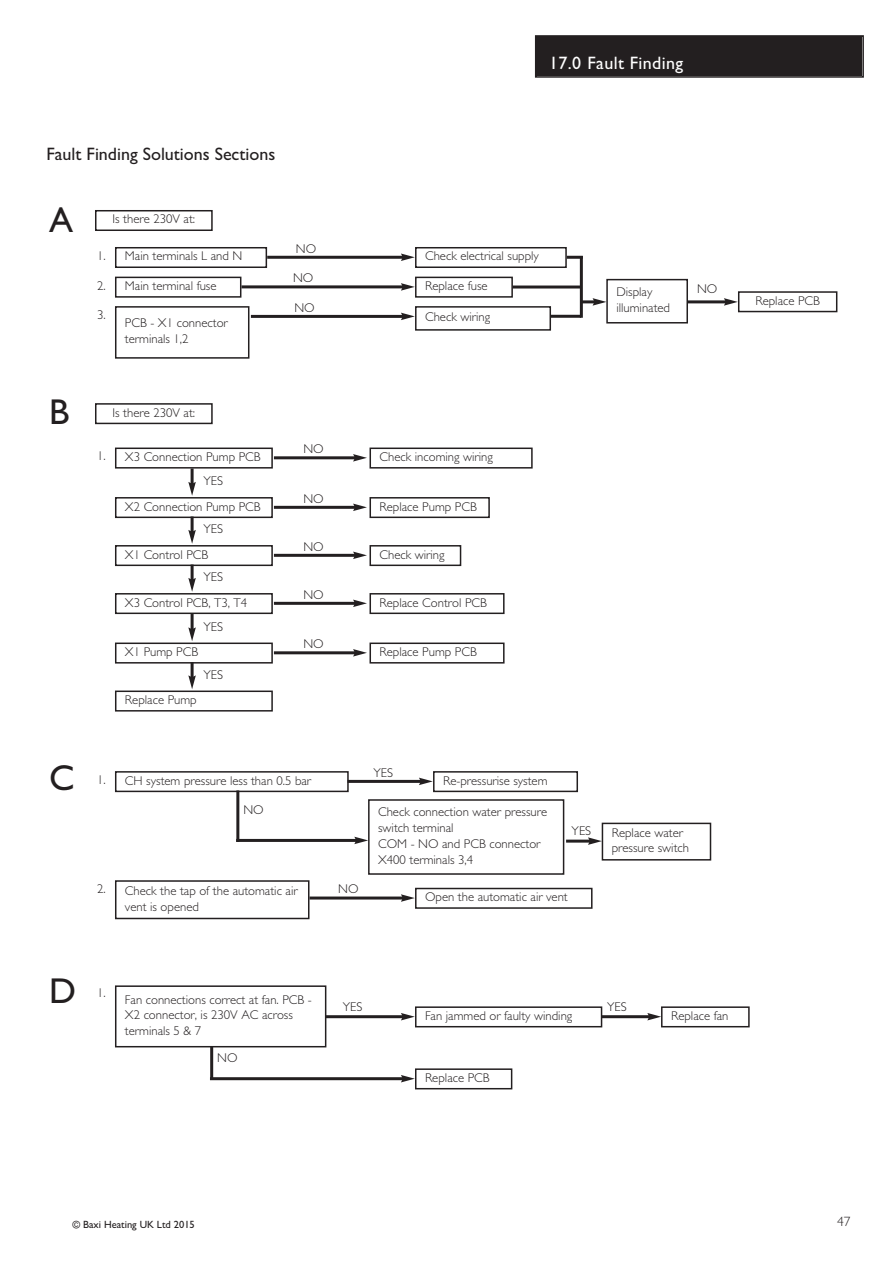
<style>
.page{position:relative;width:893px;height:1263px;background:#fff}
.page>*{position:absolute;margin:0;border:0;box-sizing:border-box;transform-origin:0 0}
.t1{font:36px "Gill Sans";color:#231f20}
.t2{font:18px "Gill Sans";color:#231f20}
.t3{font:18px "Gill Sans";letter-spacing:.02em;color:#fff}
.t4{font:300 13.5px "Gill Sans";color:#231f20}
.t5{font:300 12.75px/15.8px "Gill Sans";color:#231f20}
.t6{font:10.5px "Gill Sans";color:#231f20}
</style>
<div class="page">
<div style="left:536px;top:37px;width:326px;height:39px;background:#231f20"></div>
<div style="left:535px;top:35px;width:329px;height:43px;border:2px solid #231f20"></div>
<div style="left:95px;top:210px;width:118px;height:21px;border:2px solid #231f20"></div>
<div style="left:115px;top:247px;width:152px;height:21px;border:2px solid #231f20"></div>
<div style="left:415px;top:247px;width:152px;height:21px;border:2px solid #231f20"></div>
<hr style="left:267px;top:256px;width:136px;height:3px;background:#231f20">
<svg style="left:401px;top:254px;width:14px;height:7px"></svg>
<hr style="left:567px;top:256px;width:16px;height:3px;background:#231f20">
<hr style="left:512px;top:286px;width:69px;height:3px;background:#231f20">
<hr style="left:551px;top:315px;width:30px;height:3px;background:#231f20">
<hr style="left:580px;top:256px;width:3px;height:62px;background:#231f20">
<div style="left:115px;top:277px;width:126px;height:21px;border:2px solid #231f20"></div>
<div style="left:415px;top:277px;width:98px;height:21px;border:2px solid #231f20"></div>
<div style="left:738px;top:291px;width:99px;height:21px;border:2px solid #231f20"></div>
<div style="left:606px;top:279px;width:82px;height:45px;border:2px solid #231f20"></div>
<hr style="left:241px;top:285px;width:162px;height:3px;background:#231f20">
<svg style="left:401px;top:283px;width:14px;height:8px"></svg>
<div style="left:115px;top:306px;width:134px;height:53px;border:2px solid #231f20"></div>
<div style="left:415px;top:306px;width:136px;height:25px;border:2px solid #231f20"></div>
<hr style="left:251px;top:315px;width:152px;height:3px;background:#231f20">
<svg style="left:401px;top:313px;width:14px;height:7px"></svg>
<svg style="left:582px;top:298px;width:24px;height:8px"></svg>
<hr style="left:687px;top:300px;width:39px;height:3px;background:#231f20">
<svg style="left:724px;top:298px;width:14px;height:8px"></svg>
<div style="left:115px;top:771px;width:234px;height:21px;border:2px solid #231f20"></div>
<div style="left:433px;top:771px;width:145px;height:21px;border:2px solid #231f20"></div>
<hr style="left:347px;top:780px;width:74px;height:3px;background:#231f20">
<svg style="left:419px;top:778px;width:14px;height:7px"></svg>
<div style="left:115px;top:880px;width:194px;height:39px;border:2px solid #231f20"></div>
<div style="left:415px;top:888px;width:177px;height:21px;border:2px solid #231f20"></div>
<hr style="left:309px;top:897px;width:94px;height:3px;background:#231f20">
<svg style="left:401px;top:894px;width:14px;height:8px"></svg>
<div style="left:115px;top:985px;width:211px;height:62px;border:2px solid #231f20"></div>
<div style="left:415px;top:1006px;width:187px;height:21px;border:2px solid #231f20"></div>
<div style="left:415px;top:1068px;width:97px;height:21px;border:2px solid #231f20"></div>
<div style="left:661px;top:1006px;width:89px;height:21px;border:2px solid #231f20"></div>
<hr style="left:326px;top:1015px;width:77px;height:3px;background:#231f20">
<svg style="left:401px;top:1013px;width:14px;height:7px"></svg>
<hr style="left:210px;top:1077px;width:193px;height:3px;background:#231f20">
<svg style="left:401px;top:1075px;width:14px;height:7px"></svg>
<hr style="left:210px;top:1047px;width:3px;height:32px;background:#231f20">
<hr style="left:602px;top:1015px;width:48px;height:3px;background:#231f20">
<svg style="left:647px;top:1013px;width:14px;height:7px"></svg>
<div style="left:602px;top:823px;width:109px;height:38px;border:2px solid #231f20"></div>
<hr style="left:236px;top:839px;width:121px;height:3px;background:#231f20">
<svg style="left:354px;top:837px;width:14px;height:7px"></svg>
<hr style="left:236px;top:790px;width:3px;height:52px;background:#231f20">
<div style="left:368px;top:799px;width:196px;height:76px;border:2px solid #231f20"></div>
<hr style="left:566px;top:840px;width:25px;height:3px;background:#231f20">
<svg style="left:588px;top:837px;width:14px;height:8px"></svg>
<div style="left:95px;top:403px;width:118px;height:21px;border:2px solid #231f20"></div>
<div style="left:115px;top:448px;width:158px;height:21px;border:2px solid #231f20"></div>
<hr style="left:274px;top:456px;width:82px;height:3px;background:#231f20">
<svg style="left:353px;top:454px;width:14px;height:8px"></svg>
<hr style="left:191px;top:469px;width:3px;height:15px;background:#231f20">
<svg style="left:188px;top:482px;width:8px;height:14px"></svg>
<div style="left:369px;top:448px;width:164px;height:21px;border:2px solid #231f20"></div>
<div style="left:115px;top:497px;width:158px;height:21px;border:2px solid #231f20"></div>
<hr style="left:274px;top:506px;width:82px;height:3px;background:#231f20">
<svg style="left:353px;top:504px;width:14px;height:7px"></svg>
<div style="left:369px;top:497px;width:121px;height:21px;border:2px solid #231f20"></div>
<hr style="left:191px;top:517px;width:3px;height:15px;background:#231f20">
<svg style="left:188px;top:530px;width:8px;height:14px"></svg>
<div style="left:115px;top:545px;width:158px;height:21px;border:2px solid #231f20"></div>
<hr style="left:274px;top:554px;width:82px;height:3px;background:#231f20">
<svg style="left:353px;top:552px;width:14px;height:7px"></svg>
<div style="left:369px;top:545px;width:92px;height:21px;border:2px solid #231f20"></div>
<hr style="left:191px;top:565px;width:3px;height:15px;background:#231f20">
<svg style="left:188px;top:578px;width:8px;height:14px"></svg>
<div style="left:115px;top:593px;width:158px;height:21px;border:2px solid #231f20"></div>
<hr style="left:274px;top:602px;width:82px;height:3px;background:#231f20">
<svg style="left:353px;top:600px;width:14px;height:7px"></svg>
<div style="left:369px;top:593px;width:135px;height:21px;border:2px solid #231f20"></div>
<hr style="left:191px;top:614px;width:3px;height:16px;background:#231f20">
<svg style="left:188px;top:627px;width:8px;height:14px"></svg>
<div style="left:115px;top:643px;width:158px;height:21px;border:2px solid #231f20"></div>
<hr style="left:274px;top:651px;width:82px;height:3px;background:#231f20">
<svg style="left:353px;top:649px;width:14px;height:8px"></svg>
<div style="left:369px;top:643px;width:135px;height:21px;border:2px solid #231f20"></div>
<hr style="left:191px;top:662px;width:3px;height:16px;background:#231f20">
<svg style="left:188px;top:675px;width:8px;height:14px"></svg>
<div style="left:115px;top:691px;width:158px;height:21px;border:2px solid #231f20"></div>
<h2 class="t3" style="left:549px;top:57px;width:135px">17.0 Fault Finding</h2>
<h2 class="t2" style="left:47px;top:148px;width:230px">Fault Finding Solutions Sections</h2>
<h1 class="t1" style="left:49px;top:208px;width:26px">A</h1>
<h1 class="t1" style="left:49px;top:399px;width:22px">B</h1>
<p class="t5" style="left:113px;top:213px;width:84px">Is there 230V at:</p>
<p class="t5" style="left:97px;top:250px;width:147px">1. Main terminals L and N</p>
<p class="t5" style="left:425px;top:250px;width:115px">Check electrical supply</p>
<p class="t5" style="left:296px;top:242px;width:22px">NO</p>
<p class="t5" style="left:97px;top:279px;width:10px">2.</p>
<p class="t5" style="left:293px;top:272px;width:22px">NO</p>
<p class="t5" style="left:125px;top:279px;width:93px">Main terminal fuse</p>
<p class="t5" style="left:425px;top:279px;width:64px">Replace fuse</p>
<p class="t5" style="left:294px;top:301px;width:22px">NO</p>
<p class="t5" style="left:97px;top:308px;width:10px">3.</p>
<p class="t5" style="left:425px;top:311px;width:67px">Check wiring</p>
<p class="t5" style="left:125px;top:317px;width:104px">PCB - X1 connector terminals 1,2</p>
<p class="t5" style="left:113px;top:406px;width:84px">Is there 230V at:</p>
<p class="t5" style="left:97px;top:450px;width:165px">1. X3 Connection Pump PCB</p>
<p class="t5" style="left:203px;top:474px;width:21px">YES</p>
<p class="t5" style="left:125px;top:500px;width:137px">X2 Connection Pump PCB</p>
<p class="t5" style="left:125px;top:517px;width:100px;line-height:25.5px;text-indent:78px">YES<br>X1 Control PCB</p>
<p class="t5" style="left:125px;top:565px;width:124px;line-height:25.5px;text-indent:78px">YES<br>X3 Control PCB, T3, T4</p>
<p class="t5" style="left:203px;top:620px;width:21px">YES</p>
<p class="t5" style="left:125px;top:645px;width:75px">X1 Pump PCB</p>
<p class="t5" style="left:203px;top:668px;width:21px">YES</p>
<p class="t5" style="left:125px;top:693px;width:73px">Replace Pump</p>
<p class="t5" style="left:303px;top:442px;width:22px">NO</p>
<p class="t5" style="left:303px;top:492px;width:22px">NO</p>
<p class="t5" style="left:303px;top:540px;width:22px">NO</p>
<p class="t5" style="left:303px;top:588px;width:22px">NO</p>
<p class="t5" style="left:303px;top:637px;width:22px">NO</p>
<p class="t5" style="left:379px;top:450px;width:115px">Check incoming wiring</p>
<p class="t5" style="left:379px;top:500px;width:99px">Replace Pump PCB</p>
<p class="t5" style="left:379px;top:548px;width:67px">Check wiring</p>
<p class="t5" style="left:379px;top:596px;width:109px">Replace Control PCB</p>
<p class="t5" style="left:379px;top:645px;width:99px">Replace Pump PCB</p>
<p class="t5" style="left:616px;top:286px;width:55px">Display illuminated</p>
<p class="t5" style="left:697px;top:283px;width:22px">NO</p>
<h1 class="t1" style="left:49px;top:766px;width:27px">C</h1>
<p class="t5" style="left:373px;top:766px;width:21px">YES</p>
<p class="t5" style="left:97px;top:774px;width:215px">1. CH system pressure less than 0.5 bar</p>
<p class="t5" style="left:443px;top:774px;width:106px">Re-pressurise system</p>
<p class="t5" style="left:243px;top:803px;width:22px">NO</p>
<p class="t5" style="left:378px;top:806px;width:171px">Check connection water pressure switch terminal<br>COM - NO and PCB connector<br>X400 terminals 3,4</p>
<p class="t5" style="left:572px;top:824px;width:21px">YES</p>
<p class="t5" style="left:97px;top:882px;width:10px">2.</p>
<p class="t5" style="left:338px;top:883px;width:22px">NO</p>
<p class="t5" style="left:125px;top:884px;width:174px">Check the tap of the automatic air vent is opened</p>
<p class="t5" style="left:425px;top:890px;width:144px">Open the automatic air vent</p>
<p class="t5" style="left:612px;top:826px;width:79px">Replace water pressure switch</p>
<h1 class="t1" style="left:49px;top:978px;width:28px">D</h1>
<p class="t5" style="left:97px;top:986px;width:10px">1.</p>
<p class="t5" style="left:125px;top:993px;width:188px">Fan connections correct at fan. PCB -<br>X2 connector, is 230V AC across terminals 5 &amp; 7</p>
<p class="t5" style="left:217px;top:1052px;width:22px">NO</p>
<p class="t5" style="left:343px;top:1000px;width:21px">YES</p>
<p class="t5" style="left:425px;top:1009px;width:149px">Fan jammed or faulty winding</p>
<p class="t5" style="left:425px;top:1071px;width:66px">Replace PCB</p>
<p class="t5" style="left:607px;top:1000px;width:21px">YES</p>
<p class="t5" style="left:671px;top:1009px;width:59px">Replace fan</p>
<p class="t5" style="left:755px;top:294px;width:66px">Replace PCB</p>
<p class="t6" style="left:73px;top:1221px;width:124px">© Baxi Heating UK Ltd 2015</p>
<p class="t4" style="left:837px;top:1217px;width:15px">47</p>
</div>
